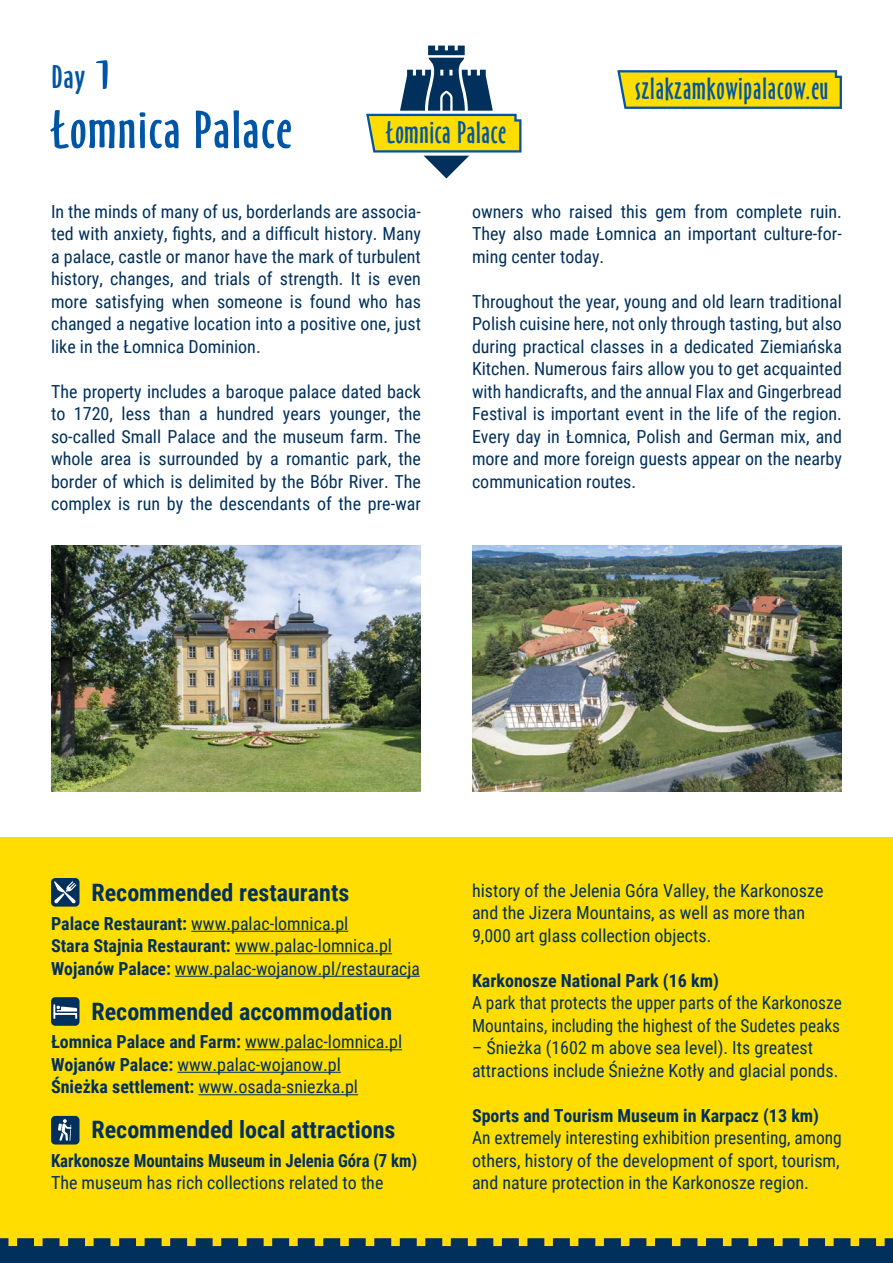
<style>
.page{position:relative;width:893px;height:1263px;background:#fff}
.page>*{position:absolute;margin:0;border:0;box-sizing:border-box;transform-origin:0 0}
.t1{font:49.5px "Oz Handicraft BT";letter-spacing:.02em;color:#0056a4;scale:1.2 1}
.t2{font:30px "Oz Handicraft BT";color:#0056a4;scale:1.2 1}
.t3{font:28.8px "Oz Handicraft BT";letter-spacing:.02em;color:#0056a4}
.t4{font:28.65px "Oz Handicraft BT";letter-spacing:.03em;color:#0056a4}
.t5{font:700 24px "Roboto Condensed";color:#00305b}
.t6{font:18px/22.5px "Roboto Condensed";color:#00305b}
.t7{font:18px/22.5px "Roboto Condensed";color:#00305b;scale:.96 1}
.t8{font:700 18px "Roboto Condensed";color:#00305b}
.t9{font:700 18px "Roboto Condensed";color:#00305b;scale:.93 1}
.s1{font-size:49.5px}
.s2{font-weight:700}
</style>
<div class="page">
<div style="left:0;top:838px;width:893px;height:425px;background:#fd0"></div>
<svg style="left:366px;top:45px;width:156px;height:134px"></svg>
<svg style="left:617px;top:70px;width:225px;height:39px;background:#dccb1c"></svg>
<img style="left:51px;top:545px;width:370px;height:246px">
<img style="left:472px;top:545px;width:370px;height:246px">
<svg style="left:0;top:1238px;width:893px;height:25px;background:#1d4350"></svg>
<hr style="left:191px;top:931px;width:157px;height:1px;background:#00305b">
<hr style="left:235px;top:953px;width:157px;height:1px;background:#00305b">
<hr style="left:175px;top:976px;width:245px;height:1px;background:#00305b">
<hr style="left:245px;top:1049px;width:157px;height:1px;background:#00305b">
<hr style="left:177px;top:1072px;width:164px;height:1px;background:#00305b">
<hr style="left:199px;top:1094px;width:159px;height:1px;background:#00305b">
<div style="left:51px;top:1116px;width:28px;height:28px;background:#00305b;border-radius:4px"></div>
<svg style="left:58px;top:1119px;width:14px;height:22px"></svg>
<div style="left:51px;top:997px;width:28px;height:29px;background:#00305b;border-radius:4px"></div>
<svg style="left:53px;top:1004px;width:24px;height:15px"></svg>
<div style="left:51px;top:878px;width:28px;height:28px;background:#00305b;border-radius:4px"></div>
<svg style="left:54px;top:881px;width:22px;height:22px"></svg>
<h2 class="t2" style="left:51px;top:58px;width:51px">Day <span class="s1">1</span></h2>
<h1 class="t1" style="left:51px;top:97px;width:202px">Łomnica Palace</h1>
<h3 class="t3" style="left:386px;top:114px;width:122px">Łomnica Palace</h3>
<h3 class="t4" style="left:635px;top:70px;width:195px">szlakzamkowipalacow.eu</h3>
<p class="t6" style="left:51px;top:199px;width:371px;text-align:justify">In the minds of many of us, borderlands are associa&shy;ted with anxiety, fights, and a difficult history. Many a palace, castle or manor have the mark of turbulent history, changes, and trials of strength. It is even more satisfying when someone is found who has changed a negative location into a positive one, just like in the Łomnica Dominion.</p>
<p class="t6" style="left:51px;top:379px;width:371px;text-align:justify">The property includes a baroque palace dated back to 1720, less than a hundred years younger, the so-called Small Palace and the museum farm. The whole area is surrounded by a romantic park, the border of which is delimited by the Bóbr River. The complex is run by the descendants of the pre-war</p>
<p class="t6" style="left:472px;top:199px;width:371px;text-align:justify">owners who raised this gem from complete ruin.<br>They also made Łomnica an important culture-for&shy;ming center today.</p>
<p class="t6" style="left:472px;top:289px;width:371px;text-align:justify">Throughout the year, young and old learn traditional Polish cuisine here, not only through tasting, but also during practical classes in a dedicated Ziemiańska Kitchen. Numerous fairs allow you to get acquainted with handicrafts, and the annual Flax and Gingerbread Festival is important event in the life of the region.<br>Every day in Łomnica, Polish and German mix, and more and more foreign guests appear on the nearby communication routes.</p>
<h3 class="t5" style="left:92px;top:876px;width:259px">Recommended restaurants</h3>
<p class="t6" style="left:51px;top:912px;width:370px"><span class="s2">Palace Restaurant:</span> www.palac-lomnica.pl<br><span class="s2">Stara Stajnia Restaurant:</span> www.palac-lomnica.pl<br><span class="s2">Wojanów Palace:</span> www.palac-wojanow.pl/restauracja</p>
<h3 class="t5" style="left:92px;top:994px;width:302px">Recommended accommodation</h3>
<p class="t6" style="left:51px;top:1030px;width:353px"><span class="s2">Łomnica Palace and Farm:</span> www.palac-lomnica.pl<br><span class="s2">Wojanów Palace:</span> www.palac-wojanow.pl<br><span class="s2">Śnieżka settlement:</span> www.osada-sniezka.pl</p>
<h3 class="t5" style="left:92px;top:1113px;width:305px">Recommended local attractions</h3>
<p class="t9" style="left:51px;top:1148px;width:395px">Karkonosze Mountains Museum in Jelenia Góra (7 km)</p>
<p class="t6" style="left:51px;top:1171px;width:334px">The museum has rich collections related to the</p>
<p class="t6" style="left:472px;top:879px;width:353px">history of the Jelenia Góra Valley, the Karkonosze and the Jizera Mountains, as well as more than<br>9,000 art glass collection objects.</p>
<p class="t8" style="left:472px;top:968px;width:248px">Karkonosze National Park (16 km)</p>
<p class="t7" style="left:472px;top:991px;width:387px">A park that protects the upper parts of the Karkonosze<br>Mountains, including the highest of the Sudetes peaks</p>
<p class="t6" style="left:472px;top:1036px;width:368px">– Śnieżka (1602 m above sea level). Its greatest attractions include Śnieżne Kotły and glacial ponds.</p>
<p class="t8" style="left:472px;top:1103px;width:349px">Sports and Tourism Museum in Karpacz (13 km)</p>
<p class="t6" style="left:472px;top:1126px;width:371px">An extremely interesting exhibition presenting, among others, history of the development of sport, tourism, and nature protection in the Karkonosze region.</p>
</div>
